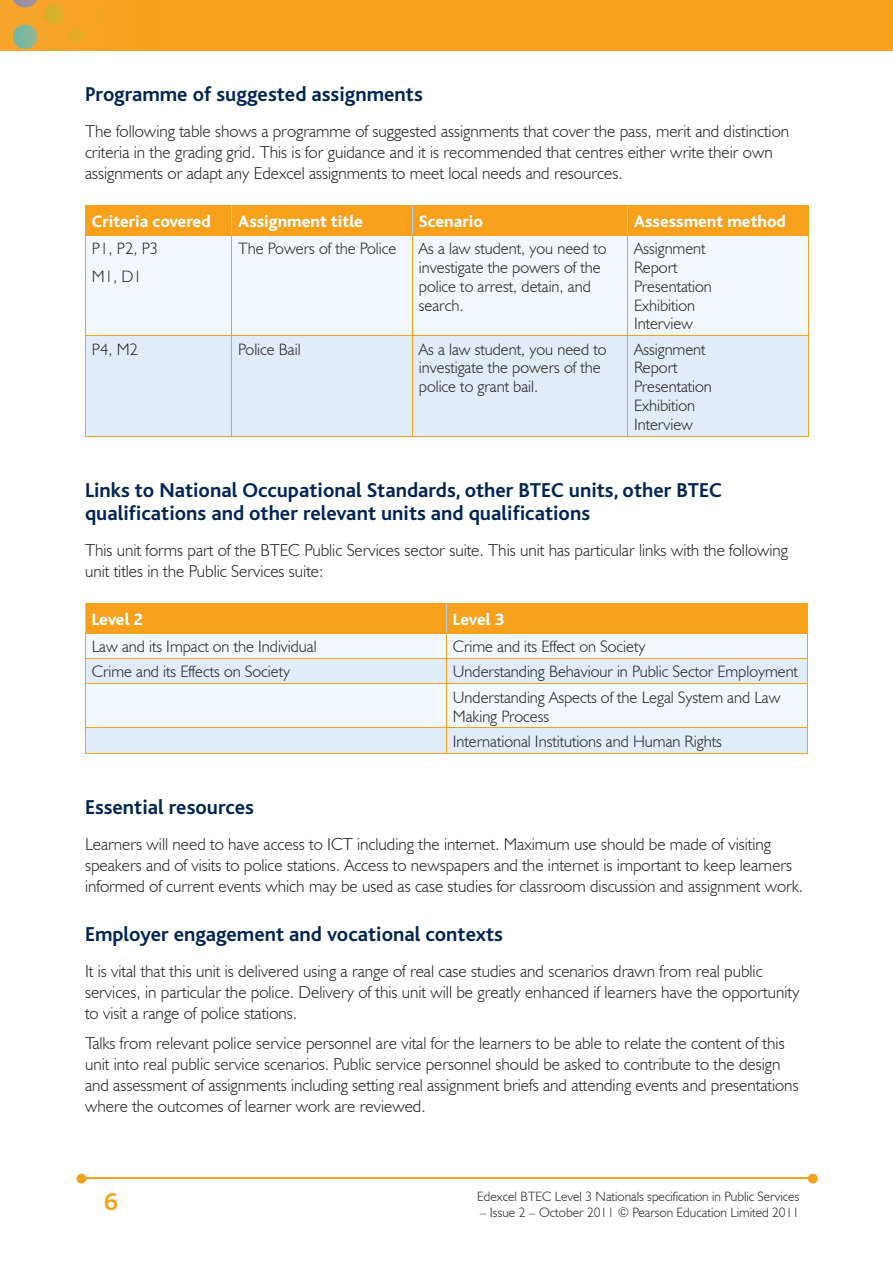
<style>
.page{position:relative;width:893px;height:1263px;background:#fff}
.page>*{position:absolute;margin:0;border:0;box-sizing:border-box;transform-origin:0 0}
.t1{font:700 25.5px "Bliss";color:#f6a01b}
.t2{font:700 21px/22.5px "Bliss";color:#002556}
.t3{font:300 17.25px/21px "Humanist 521 BT";color:#231f20}
.t4{font:800 17.25px "Bliss";color:#fff}
.t5{font:300 16.5px/18.8px "Humanist 521 BT";color:#231f20}
.t6{font:300 13.5px "Humanist 521 BT";color:#231f20}
</style>
<div class="page">
<img style="left:0;top:0;width:893px;height:51px">
<hr style="left:82px;top:1178px;width:728px;height:1px;background:#f6a01b">
<svg style="left:808px;top:1174px;width:10px;height:9px"></svg>
<svg style="left:77px;top:1174px;width:9px;height:9px"></svg>
<div style="left:86px;top:236px;width:722px;height:99px;background:#f2f7fb"></div>
<div style="left:86px;top:336px;width:722px;height:100px;background:#e0edf8"></div>
<div style="left:85px;top:206px;width:724px;height:29px;background:#f6a01b"></div>
<hr style="left:85px;top:205px;width:147px;height:1px;background:#f6a01b">
<hr style="left:232px;top:205px;width:181px;height:1px;background:#f6a01b">
<hr style="left:413px;top:205px;width:215px;height:1px;background:#f6a01b">
<hr style="left:628px;top:205px;width:181px;height:1px;background:#f6a01b">
<hr style="left:232px;top:236px;width:1px;height:99px;background:#f6a01b">
<hr style="left:412px;top:236px;width:1px;height:99px;background:#f6a01b">
<hr style="left:627px;top:236px;width:1px;height:99px;background:#f6a01b">
<hr style="left:85px;top:236px;width:1px;height:99px;background:#f6a01b">
<hr style="left:808px;top:236px;width:1px;height:99px;background:#f6a01b">
<hr style="left:85px;top:235px;width:147px;height:1px;background:#f6a01b">
<hr style="left:232px;top:235px;width:181px;height:1px;background:#f6a01b">
<hr style="left:413px;top:235px;width:215px;height:1px;background:#f6a01b">
<hr style="left:628px;top:235px;width:181px;height:1px;background:#f6a01b">
<hr style="left:232px;top:336px;width:1px;height:100px;background:#f6a01b">
<hr style="left:412px;top:336px;width:1px;height:100px;background:#f6a01b">
<hr style="left:627px;top:336px;width:1px;height:100px;background:#f6a01b">
<hr style="left:85px;top:436px;width:147px;height:1px;background:#f6a01b">
<hr style="left:232px;top:436px;width:181px;height:1px;background:#f6a01b">
<hr style="left:413px;top:436px;width:215px;height:1px;background:#f6a01b">
<hr style="left:628px;top:436px;width:181px;height:1px;background:#f6a01b">
<hr style="left:85px;top:336px;width:1px;height:100px;background:#f6a01b">
<hr style="left:808px;top:336px;width:1px;height:100px;background:#f6a01b">
<hr style="left:85px;top:335px;width:147px;height:1px;background:#f6a01b">
<hr style="left:232px;top:335px;width:181px;height:1px;background:#f6a01b">
<hr style="left:413px;top:335px;width:215px;height:1px;background:#f6a01b">
<hr style="left:628px;top:335px;width:181px;height:1px;background:#f6a01b">
<svg style="left:86px;top:684px;width:721px;height:69px;fill:#f2f7fb"></svg>
<svg style="left:85px;top:603px;width:723px;height:80px"></svg>
<hr style="left:85px;top:658px;width:361px;height:1px;background:#f6a01b">
<hr style="left:446px;top:658px;width:362px;height:1px;background:#f6a01b">
<hr style="left:85px;top:684px;width:1px;height:43px;background:#f6a01b">
<hr style="left:446px;top:684px;width:1px;height:43px;background:#f6a01b">
<hr style="left:807px;top:684px;width:1px;height:43px;background:#f6a01b">
<hr style="left:85px;top:683px;width:361px;height:1px;background:#f6a01b">
<hr style="left:446px;top:683px;width:362px;height:1px;background:#f6a01b">
<svg style="left:85px;top:728px;width:1px;height:25px"></svg>
<svg style="left:446px;top:728px;width:1px;height:25px"></svg>
<hr style="left:85px;top:753px;width:361px;height:1px;background:#f6a01b">
<hr style="left:446px;top:753px;width:362px;height:1px;background:#f6a01b">
<svg style="left:807px;top:728px;width:1px;height:25px"></svg>
<hr style="left:85px;top:727px;width:361px;height:1px;background:#f6a01b">
<hr style="left:446px;top:727px;width:362px;height:1px;background:#f6a01b">
<p class="t2" style="left:85px;top:83px;width:339px">Programme of suggested assignments</p>
<p class="t3" style="left:85px;top:120px;width:706px">The following table shows a programme of suggested assignments that cover the pass, merit and distinction criteria in the grading grid. This is for guidance and it is recommended that centres either write their own assignments or adapt any Edexcel assignments to meet local needs and resources.</p>
<p class="t4" style="left:92px;top:212px;width:120px">Criteria covered</p>
<p class="t4" style="left:238px;top:212px;width:126px">Assignment title</p>
<p class="t4" style="left:419px;top:212px;width:66px">Scenario</p>
<p class="t4" style="left:634px;top:212px;width:153px">Assessment method</p>
<p class="t5" style="left:92px;top:235px;width:68px;line-height:27.3px">P1, P2, P3<br>M1, D1</p>
<p class="t5" style="left:238px;top:239px;width:160px">The Powers of the Police</p>
<p class="t5" style="left:419px;top:239px;width:189px">As a law student, you need to investigate the powers of the police to arrest, detain, and search.</p>
<p class="t5" style="left:634px;top:239px;width:79px">Assignment<br>Report<br>Presentation<br>Exhibition<br>Interview</p>
<p class="t5" style="left:92px;top:339px;width:48px">P4, M2</p>
<p class="t5" style="left:238px;top:339px;width:64px">Police Bail</p>
<p class="t5" style="left:419px;top:339px;width:189px">As a law student, you need to investigate the powers of the police to grant bail.</p>
<p class="t5" style="left:634px;top:339px;width:79px">Assignment<br>Report<br>Presentation<br>Exhibition<br>Interview</p>
<p class="t2" style="left:85px;top:480px;width:638px">Links to National Occupational Standards, other BTEC units, other BTEC qualifications and other relevant units and qualifications</p>
<p class="t3" style="left:85px;top:539px;width:705px">This unit forms part of the BTEC Public Services sector suite. This unit has particular links with the following unit titles in the Public Services suite:</p>
<p class="t4" style="left:92px;top:610px;width:53px">Level 2</p>
<p class="t4" style="left:453px;top:610px;width:53px">Level 3</p>
<p class="t5" style="left:92px;top:637px;width:226px">Law and its Impact on the Individual</p>
<p class="t5" style="left:453px;top:637px;width:194px">Crime and its Effect on Society</p>
<p class="t5" style="left:92px;top:662px;width:200px">Crime and its Effects on Society</p>
<p class="t5" style="left:453px;top:659px;width:347px;line-height:25.3px">Understanding Behaviour in Public Sector Employment<br>Understanding Aspects of the Legal System and Law</p>
<p class="t5" style="left:453px;top:703px;width:270px;line-height:25.3px">Making Process<br>International Institutions and Human Rights</p>
<p class="t2" style="left:85px;top:797px;width:170px">Essential resources</p>
<p class="t3" style="left:85px;top:834px;width:720px">Learners will need to have access to ICT including the internet. Maximum use should be made of visiting speakers and of visits to police stations. Access to newspapers and the internet is important to keep learners informed of current events which may be used as case studies for classroom discussion and assignment work.</p>
<p class="t2" style="left:85px;top:923px;width:419px">Employer engagement and vocational contexts</p>
<p class="t3" style="left:85px;top:960px;width:716px">It is vital that this unit is delivered using a range of real case studies and scenarios drawn from real public services, in particular the police. Delivery of this unit will be greatly enhanced if learners have the opportunity to visit a range of police stations.</p>
<p class="t3" style="left:85px;top:1032px;width:715px">Talks from relevant police service personnel are vital for the learners to be able to relate the content of this unit into real public service scenarios. Public service personnel should be asked to contribute to the design and assessment of assignments including setting real assignment briefs and attending events and presentations where the outcomes of learner work are reviewed.</p>
<h1 class="t1" style="left:104px;top:1188px;width:15px">6</h1>
<p class="t6" style="left:477px;top:1188px;width:324px">Edexcel BTEC Level 3 Nationals specification in Public Services</p>
<p class="t6" style="left:480px;top:1204px;width:321px">– Issue 2 – October 2011 © Pearson Education Limited 2011</p>
</div>
